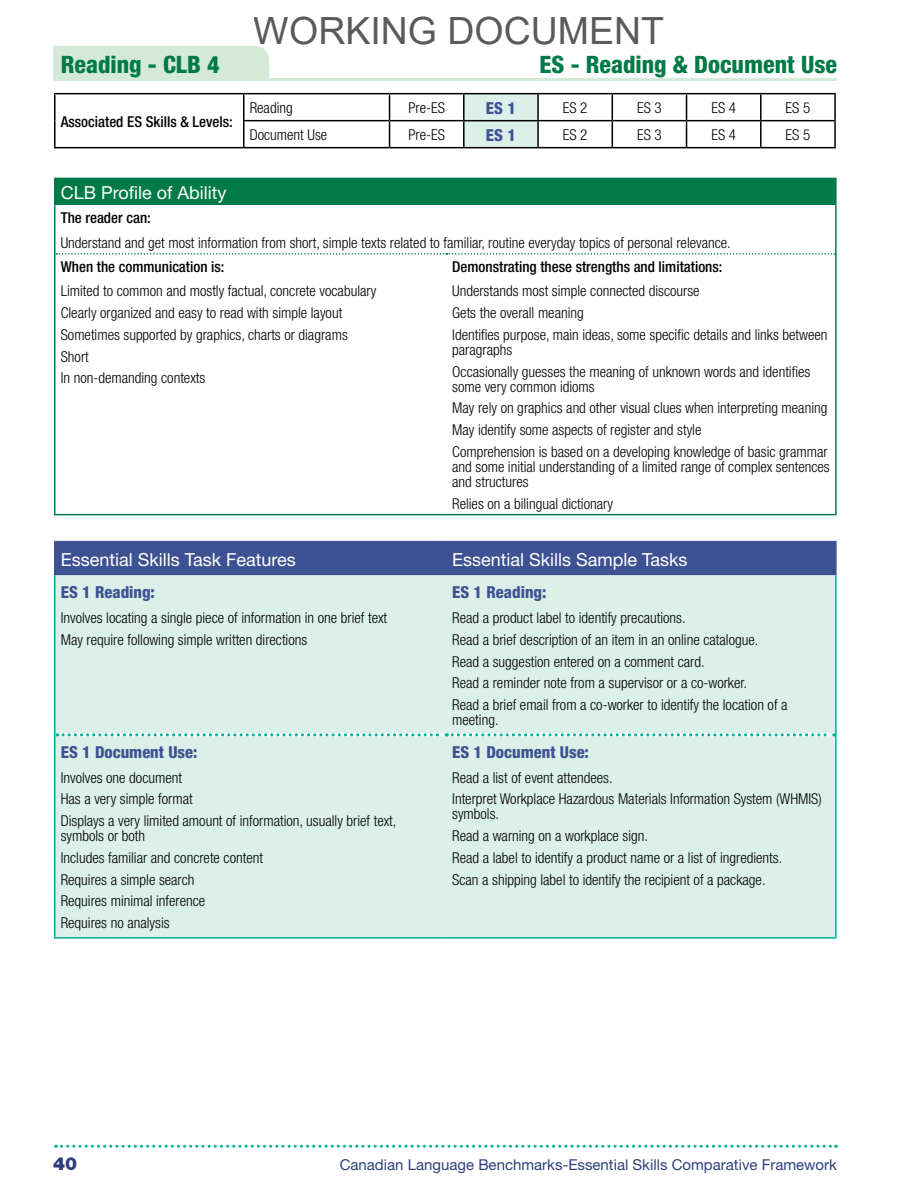
<style>
.page{position:relative;width:918px;height:1188px;background:#fff}
.page>*{position:absolute;margin:0;border:0;box-sizing:border-box;transform-origin:0 0}
.t1{font:37.5px "Arial";color:rgb(0 0 0/.65)}
.t2{font:800 condensed 24px "Helvetica Neue";color:#007a48}
.t3{font:18px "Helvetica Neue";color:#fff}
.t4{font:900 18px "Helvetica Neue";color:#2d407d}
.t5{font:800 condensed 16.5px "Helvetica Neue";color:#3e5192}
.t6{font:300 condensed 15px/21.8px "Helvetica Neue";color:#000}
.t7{font:500 condensed 15px "Helvetica Neue";color:#000}
.t8{font:15px "Helvetica Neue";color:#2d407d}
</style>
<div class="page">
<div style="left:53px;top:46px;width:216px;height:32px;background:#d3ead9"></div>
<hr style="left:53px;top:78px;width:784px;height:3px;background:#d3ead9">
<svg style="left:56px;top:1145px;width:781px;height:3px"></svg>
<svg style="left:465px;top:94px;width:72px;height:53px;background:#d7ebe5"></svg>
<hr style="left:54px;top:93px;width:190px;height:1px;background:#000">
<hr style="left:54px;top:94px;width:2px;height:27px;background:#000">
<hr style="left:244px;top:93px;width:146px;height:1px;background:#000">
<hr style="left:390px;top:93px;width:74px;height:1px;background:#000">
<hr style="left:464px;top:93px;width:74px;height:1px;background:#000">
<hr style="left:463px;top:94px;width:2px;height:26px;background:#000">
<hr style="left:538px;top:93px;width:74px;height:1px;background:#000">
<hr style="left:537px;top:94px;width:2px;height:26px;background:#000">
<hr style="left:612px;top:93px;width:75px;height:1px;background:#000">
<hr style="left:687px;top:93px;width:74px;height:1px;background:#000">
<hr style="left:761px;top:93px;width:75px;height:1px;background:#000">
<hr style="left:760px;top:94px;width:2px;height:26px;background:#000">
<hr style="left:834px;top:94px;width:2px;height:26px;background:#000">
<hr style="left:54px;top:121px;width:2px;height:26px;background:#000">
<hr style="left:243px;top:120px;width:147px;height:1px;background:#000">
<svg style="left:243px;top:94px;width:1px;height:53px"></svg>
<hr style="left:390px;top:120px;width:74px;height:1px;background:#000">
<svg style="left:389px;top:94px;width:1px;height:53px"></svg>
<hr style="left:464px;top:120px;width:74px;height:1px;background:#000">
<hr style="left:463px;top:121px;width:2px;height:26px;background:#000">
<hr style="left:538px;top:120px;width:74px;height:1px;background:#000">
<hr style="left:537px;top:121px;width:2px;height:26px;background:#000">
<hr style="left:612px;top:120px;width:75px;height:1px;background:#000">
<svg style="left:612px;top:94px;width:1px;height:53px"></svg>
<hr style="left:687px;top:120px;width:74px;height:1px;background:#000">
<svg style="left:686px;top:94px;width:1px;height:53px"></svg>
<hr style="left:761px;top:120px;width:75px;height:1px;background:#000">
<hr style="left:760px;top:121px;width:2px;height:26px;background:#000">
<hr style="left:834px;top:121px;width:2px;height:26px;background:#000">
<hr style="left:54px;top:147px;width:190px;height:1px;background:#000">
<hr style="left:244px;top:147px;width:146px;height:1px;background:#000">
<hr style="left:390px;top:147px;width:74px;height:1px;background:#000">
<hr style="left:464px;top:147px;width:74px;height:1px;background:#000">
<hr style="left:538px;top:147px;width:74px;height:1px;background:#000">
<hr style="left:612px;top:147px;width:75px;height:1px;background:#000">
<hr style="left:687px;top:147px;width:74px;height:1px;background:#000">
<hr style="left:761px;top:147px;width:75px;height:1px;background:#000">
<div style="left:55px;top:178px;width:781px;height:27px;background:#007a48"></div>
<div style="left:56px;top:542px;width:779px;height:33px;background:#3e5192"></div>
<div style="left:56px;top:575px;width:779px;height:362px;background:#dcf0ea"></div>
<svg style="left:56px;top:253px;width:779px;height:2px"></svg>
<hr style="left:54px;top:178px;width:392px;height:1px;background:#007a48">
<hr style="left:54px;top:179px;width:2px;height:26px;background:#007a48">
<hr style="left:446px;top:178px;width:391px;height:1px;background:#007a48">
<hr style="left:835px;top:179px;width:2px;height:26px;background:#007a48">
<hr style="left:54px;top:205px;width:2px;height:49px;background:#007a48">
<hr style="left:835px;top:205px;width:2px;height:49px;background:#007a48">
<hr style="left:54px;top:254px;width:2px;height:260px;background:#007a48">
<hr style="left:835px;top:254px;width:2px;height:260px;background:#007a48">
<hr style="left:54px;top:514px;width:392px;height:1px;background:#007a48">
<hr style="left:446px;top:514px;width:391px;height:1px;background:#007a48">
<hr style="left:54px;top:541px;width:392px;height:1px;background:#3e5192">
<hr style="left:54px;top:542px;width:2px;height:33px;background:#3e5192">
<hr style="left:446px;top:541px;width:391px;height:1px;background:#3e5192">
<hr style="left:835px;top:542px;width:2px;height:33px;background:#3e5192">
<hr style="left:54px;top:575px;width:2px;height:160px;background:#00b195">
<hr style="left:835px;top:575px;width:2px;height:160px;background:#00b195">
<hr style="left:54px;top:735px;width:2px;height:202px;background:#00b195">
<hr style="left:835px;top:735px;width:2px;height:202px;background:#00b195">
<hr style="left:54px;top:937px;width:392px;height:2px;background:#00b195">
<hr style="left:446px;top:937px;width:391px;height:2px;background:#00b195">
<svg style="left:57px;top:733px;width:778px;height:3px"></svg>
<h1 class="t1" style="left:254px;top:5px;width:412px">WORKING DOCUMENT</h1>
<h2 class="t2" style="left:61px;top:50px;width:160px">Reading - CLB 4</h2>
<h2 class="t2" style="left:540px;top:50px;width:299px">ES - Reading &amp; Document Use</h2>
<p class="t7" style="left:61px;top:112px;width:174px">Associated ES Skills &amp; Levels:</p>
<p class="t6" style="left:250px;top:97px;width:45px">Reading</p>
<p class="t6" style="left:408px;top:97px;width:38px">Pre-ES</p>
<p class="t5" style="left:486px;top:98px;width:31px">ES 1</p>
<p class="t6" style="left:563px;top:97px;width:26px">ES 2</p>
<p class="t6" style="left:637px;top:97px;width:26px">ES 3</p>
<p class="t6" style="left:711px;top:97px;width:26px">ES 4</p>
<p class="t6" style="left:786px;top:97px;width:26px">ES 5</p>
<p class="t6" style="left:250px;top:124px;width:79px">Document Use</p>
<p class="t6" style="left:408px;top:124px;width:38px">Pre-ES</p>
<p class="t5" style="left:486px;top:125px;width:31px">ES 1</p>
<p class="t6" style="left:563px;top:124px;width:26px">ES 2</p>
<p class="t6" style="left:637px;top:124px;width:26px">ES 3</p>
<p class="t6" style="left:711px;top:124px;width:26px">ES 4</p>
<p class="t6" style="left:786px;top:124px;width:26px">ES 5</p>
<p class="t3" style="left:61px;top:182px;width:167px">CLB Profile of Ability</p>
<p class="t7" style="left:61px;top:209px;width:92px">The reader can:</p>
<p class="t6" style="left:61px;top:232px;width:672px">Understand and get most information from short, simple texts related to familiar, routine everyday topics of personal relevance.</p>
<p class="t7" style="left:61px;top:257px;width:165px">When the communication is:</p>
<p class="t6" style="left:61px;top:280px;width:317px">Limited to common and mostly factual, concrete vocabulary Clearly organized and easy to read with simple layout Sometimes supported by graphics, charts or diagrams Short<br>In non-demanding contexts</p>
<p class="t7" style="left:452px;top:257px;width:272px">Demonstrating these strengths and limitations:</p>
<p class="t6" style="left:452px;top:280px;width:377px">Understands most simple connected discourse<br>Gets the overall meaning<br>Identifies purpose, main ideas, some specific details and links between</p>
<p class="t6" style="left:452px;top:339px;width:360px">paragraphs<br>Occasionally guesses the meaning of unknown words and identifies</p>
<p class="t6" style="left:452px;top:375px;width:377px">some very common idioms<br>May rely on graphics and other visual clues when interpreting meaning May identify some aspects of register and style<br>Comprehension is based on a developing knowledge of basic grammar</p>
<p class="t6" style="left:452px;top:459px;width:379px;line-height:15px">and some initial understanding of a limited range of complex sentences and structures</p>
<p class="t6" style="left:452px;top:492px;width:162px">Relies on a bilingual dictionary</p>
<p class="t3" style="left:61px;top:548px;width:237px">Essential Skills Task Features</p>
<p class="t3" style="left:452px;top:548px;width:237px">Essential Skills Sample Tasks</p>
<p class="t5" style="left:61px;top:582px;width:96px">ES 1 Reading:</p>
<p class="t6" style="left:61px;top:607px;width:328px">Involves locating a single piece of information in one brief text<br>May require following simple written directions</p>
<p class="t5" style="left:452px;top:582px;width:96px">ES 1 Reading:</p>
<p class="t6" style="left:452px;top:607px;width:337px">Read a product label to identify precautions.<br>Read a brief description of an item in an online catalogue.<br>Read a suggestion entered on a comment card.<br>Read a reminder note from a supervisor or a co-worker.<br>Read a brief email from a co-worker to identify the location of a</p>
<p class="t6" style="left:452px;top:709px;width:48px">meeting.</p>
<p class="t5" style="left:61px;top:742px;width:138px">ES 1 Document Use:</p>
<p class="t6" style="left:61px;top:766px;width:337px">Involves one document<br>Has a very simple format<br>Displays a very limited amount of information, usually brief text,</p>
<p class="t6" style="left:61px;top:825px;width:204px">symbols or both<br>Includes familiar and concrete content<br>Requires a simple search<br>Requires minimal inference<br>Requires no analysis</p>
<p class="t5" style="left:452px;top:742px;width:138px">ES 1 Document Use:</p>
<p class="t6" style="left:452px;top:766px;width:371px">Read a list of event attendees.<br>Interpret Workplace Hazardous Materials Information System (WHMIS)</p>
<p class="t6" style="left:452px;top:803px;width:332px">symbols.<br>Read a warning on a workplace sign.<br>Read a label to identify a product name or a list of ingredients.<br>Scan a shipping label to identify the recipient of a package.</p>
<p class="t4" style="left:53px;top:1153px;width:26px">40</p>
<p class="t8" style="left:340px;top:1156px;width:499px">Canadian Language Benchmarks-Essential Skills Comparative Framework</p>
</div>
